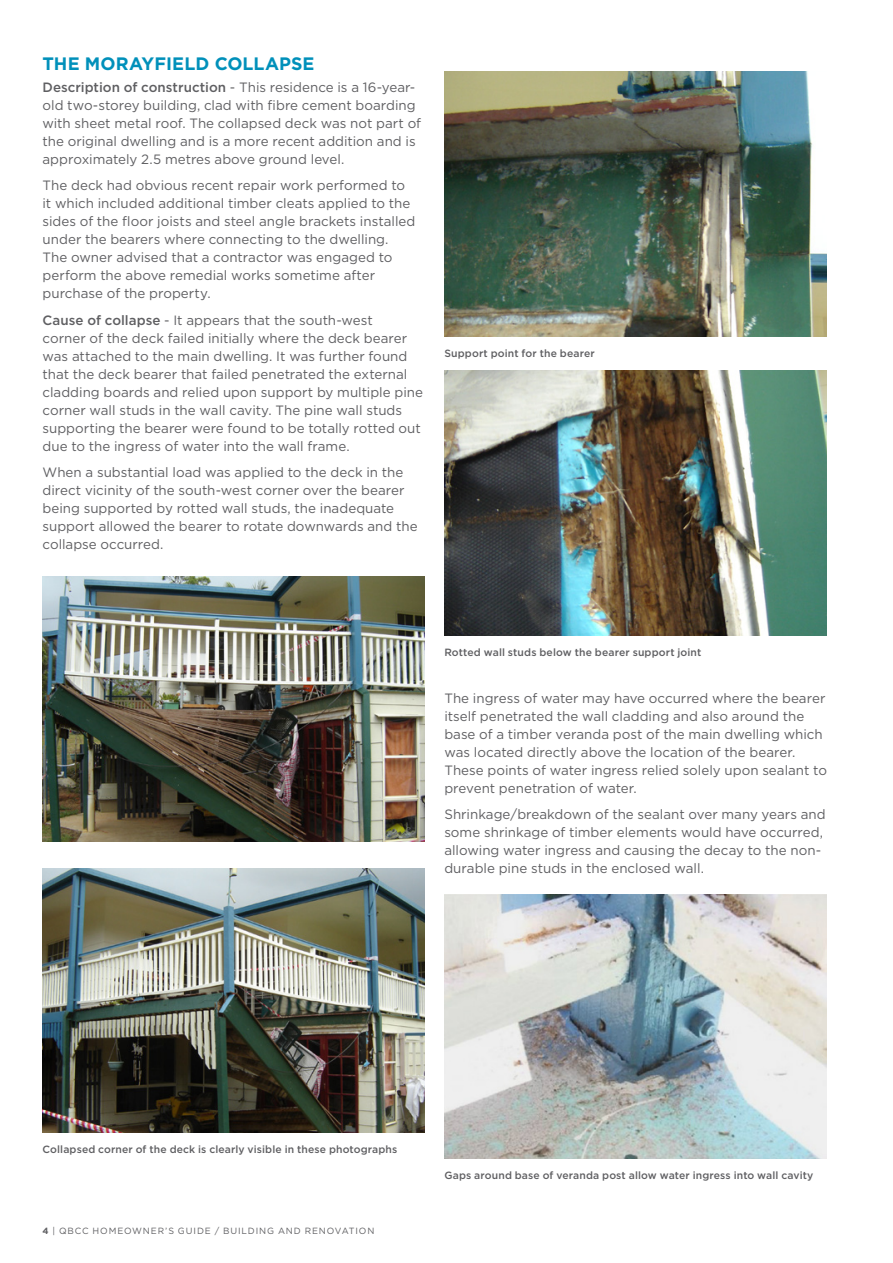
<style>
.page{position:relative;width:893px;height:1263px;background:#fff}
.page>*{position:absolute;margin:0;border:0;box-sizing:border-box;transform-origin:0 0}
.t1{font:700 18px "Gotham";letter-spacing:.005em;color:#0090ba}
.t2{font:13.5px/18px "Gotham";color:#5f5f62}
.t3{font:500 10.5px "Gotham";letter-spacing:.01em;color:#5f5f62}
.t4{font:9px "Gotham";letter-spacing:.1em;color:#5f5f62}
.s1{font-weight:500}
.s2{font-weight:700}
</style>
<div class="page">
<img style="left:43px;top:576px;width:382px;height:265px">
<img style="left:43px;top:868px;width:382px;height:265px">
<img style="left:444px;top:72px;width:383px;height:264px">
<img style="left:444px;top:371px;width:383px;height:264px">
<img style="left:444px;top:894px;width:383px;height:265px">
<h1 class="t1" style="left:43px;top:51px;width:274px">THE MORAYFIELD COLLAPSE</h1>
<p class="t2" style="left:43px;top:78px;width:380px"><span class="s1">Description of construction</span> - This residence is a 16-year&shy;old two-storey building, clad with fibre cement boarding with sheet metal roof. The collapsed deck was not part of the original dwelling and is a more recent addition and is approximately 2.5 metres above ground level.</p>
<p class="t2" style="left:43px;top:176px;width:374px">The deck had obvious recent repair work performed to it which included additional timber cleats applied to the sides of the floor joists and steel angle brackets installed under the bearers where connecting to the dwelling.<br>The owner advised that a contractor was engaged to perform the above remedial works sometime after purchase of the property.</p>
<p class="t2" style="left:43px;top:311px;width:382px"><span class="s1">Cause of collapse</span> - It appears that the south-west<br>corner of the deck failed initially where the deck bearer was attached to the main dwelling. It was further found that the deck bearer that failed penetrated the external cladding boards and relied upon support by multiple pine corner wall studs in the wall cavity. The pine wall studs supporting the bearer were found to be totally rotted out due to the ingress of water into the wall frame.</p>
<p class="t2" style="left:43px;top:463px;width:377px">When a substantial load was applied to the deck in the direct vicinity of the south-west corner over the bearer being supported by rotted wall studs, the inadequate support allowed the bearer to rotate downwards and the collapse occurred.</p>
<p class="t3" style="left:444px;top:346px;width:152px">Support point for the bearer</p>
<p class="t3" style="left:444px;top:645px;width:259px">Rotted wall studs below the bearer support joint</p>
<p class="t2" style="left:444px;top:689px;width:384px">The ingress of water may have occurred where the bearer itself penetrated the wall cladding and also around the base of a timber veranda post of the main dwelling which was located directly above the location of the bearer.<br>These points of water ingress relied solely upon sealant to prevent penetration of water.</p>
<p class="t2" style="left:444px;top:805px;width:383px">Shrinkage/breakdown of the sealant over many years and some shrinkage of timber elements would have occurred, allowing water ingress and causing the decay to the non&shy;durable pine studs in the enclosed wall.</p>
<p class="t3" style="left:43px;top:1142px;width:356px">Collapsed corner of the deck is clearly visible in these photographs</p>
<p class="t4" style="left:43px;top:1225px;width:333px"><span class="s2">4</span> | QBCC HOMEOWNER’S GUIDE / BUILDING AND RENOVATION</p>
<p class="t3" style="left:444px;top:1169px;width:371px">Gaps around base of veranda post allow water ingress into wall cavity</p>
</div>
